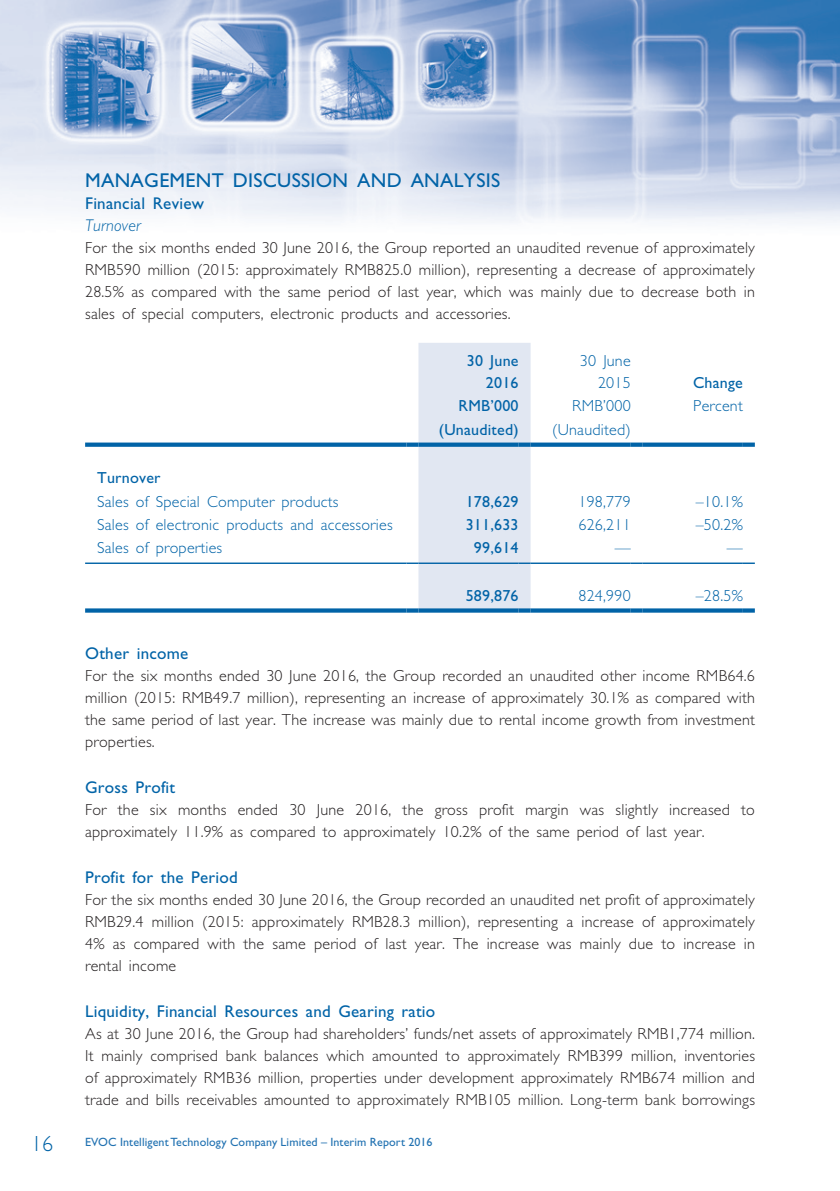
<style>
.page{position:relative;width:840px;height:1191px;background:#fff}
.page>*{position:absolute;margin:0;border:0;box-sizing:border-box;transform-origin:0 0}
.t1{font:300 22px "Gill Sans Std";color:#0163a7}
._03_H1{font:20px "Gill Sans Std";letter-spacing:.015em;color:#0163a7}
._04___H2{font:17px "Gill Sans Std";letter-spacing:.015em;color:#0163a7}
._06_______H4{font:italic 300 17px "Gill Sans Std";letter-spacing:.015em;color:#0163a7}
._01_Body_Text{font:300 16px/22px "Gill Sans Std";letter-spacing:.015em;color:#231f20;text-align:justify}
._15_Table_Stub{font:300 16px "Gill Sans Std";letter-spacing:.015em;color:#0163a7}
._31_table_tab_6pt{font:300 16px/22px "Gill Sans Std";letter-spacing:.015em;color:#0163a7;text-align:right}
._31_table_tab_6pt-2{font:16px/22px "Gill Sans Std";letter-spacing:.015em;color:#0163a7;text-align:right}
._15_Table_Stub-2{font:16px "Gill Sans Std";letter-spacing:.015em;color:#0163a7}
.t2{font:12px "Gill Sans Std";letter-spacing:.01em;color:#2071b1}
</style>
<div class="page">
<img style="left:0;top:0;width:839px;height:613px">
<div style="left:85px;top:442px;width:321px;height:5px;background:#0163a7"></div>
<div style="left:530px;top:442px;width:100px;height:5px;background:#0163a7"></div>
<div style="left:630px;top:442px;width:12px;height:5px;background:#0163a7"></div>
<div style="left:642px;top:442px;width:100px;height:5px;background:#0163a7"></div>
<div style="left:742px;top:442px;width:12px;height:5px;background:#0163a7"></div>
<svg style="left:85px;top:608px;width:321px;height:4px"></svg>
<hr style="left:406px;top:608px;width:12px;height:4px;background:#0163a7">
<hr style="left:418px;top:608px;width:100px;height:4px;background:#0163a7">
<hr style="left:518px;top:608px;width:12px;height:4px;background:#0163a7">
<svg style="left:530px;top:608px;width:100px;height:4px"></svg>
<svg style="left:630px;top:608px;width:12px;height:4px"></svg>
<svg style="left:642px;top:608px;width:100px;height:4px"></svg>
<svg style="left:742px;top:608px;width:12px;height:4px"></svg>
<hr style="left:85px;top:562px;width:321px;height:2px;background:#0163a7">
<svg style="left:406px;top:343px;width:124px;height:267px;background:#dee6f1"></svg>
<hr style="left:530px;top:562px;width:100px;height:2px;background:#0163a7">
<svg style="left:630px;top:562px;width:12px;height:2px"></svg>
<hr style="left:642px;top:562px;width:100px;height:2px;background:#0163a7">
<svg style="left:742px;top:562px;width:12px;height:2px"></svg>
<p class="_03_H1" style="left:85px;top:168px;width:416px">MANAGEMENT DISCUSSION AND ANALYSIS</p>
<p class="_04___H2" style="left:85px;top:193px;width:120px">Financial Review</p>
<p class="_06_______H4" style="left:85px;top:215px;width:57px">Turnover</p>
<p class="_01_Body_Text" style="left:85px;top:237px;width:671px">For the six months ended 30 June 2016, the Group reported an unaudited revenue of approximately RMB590 million (2015: approximately RMB825.0 million), representing a decrease of approximately 28.5% as compared with the same period of last year, which was mainly due to decrease both in sales of special computers, electronic products and accessories.</p>
<p class="_31_table_tab_6pt-2" style="left:466px;top:350px;width:53px">30 June<br>2016</p>
<p class="_31_table_tab_6pt" style="left:579px;top:350px;width:52px">30 June<br>2015</p>
<p class="_31_table_tab_6pt-2" style="left:692px;top:372px;width:51px">Change</p>
<p class="_31_table_tab_6pt-2" style="left:458px;top:395px;width:62px">RMB’000</p>
<p class="_31_table_tab_6pt" style="left:572px;top:395px;width:60px">RMB’000</p>
<p class="_31_table_tab_6pt" style="left:693px;top:395px;width:51px">Percent</p>
<p class="_31_table_tab_6pt-2" style="left:438px;top:418px;width:81px">(Unaudited)</p>
<p class="_31_table_tab_6pt" style="left:552px;top:418px;width:80px">(Unaudited)</p>
<p class="_15_Table_Stub-2" style="left:97px;top:469px;width:65px">Turnover</p>
<p class="_15_Table_Stub" style="left:97px;top:492px;width:243px">Sales of Special Computer products</p>
<p class="_31_table_tab_6pt-2" style="left:465px;top:490px;width:54px">178,629</p>
<p class="_31_table_tab_6pt" style="left:578px;top:490px;width:54px">198,779</p>
<p class="_31_table_tab_6pt" style="left:695px;top:490px;width:49px">–10.1%</p>
<p class="_15_Table_Stub" style="left:97px;top:515px;width:297px">Sales of electronic products and accessories</p>
<p class="_31_table_tab_6pt-2" style="left:465px;top:513px;width:54px">311,633</p>
<p class="_31_table_tab_6pt" style="left:578px;top:514px;width:54px">626,211</p>
<p class="_31_table_tab_6pt" style="left:695px;top:514px;width:49px">–50.2%</p>
<p class="_15_Table_Stub" style="left:97px;top:539px;width:127px">Sales of properties</p>
<p class="_31_table_tab_6pt-2" style="left:473px;top:537px;width:46px">99,614</p>
<p class="_31_table_tab_6pt" style="left:614px;top:537px;width:17px">—</p>
<p class="_31_table_tab_6pt" style="left:726px;top:537px;width:17px">—</p>
<p class="_31_table_tab_6pt-2" style="left:465px;top:584px;width:54px">589,876</p>
<p class="_31_table_tab_6pt" style="left:578px;top:584px;width:54px">824,990</p>
<p class="_31_table_tab_6pt" style="left:695px;top:584px;width:49px">–28.5%</p>
<p class="_04___H2" style="left:85px;top:643px;width:105px">Other income</p>
<p class="_01_Body_Text" style="left:85px;top:664px;width:671px">For the six months ended 30 June 2016, the Group recorded an unaudited other income RMB64.6 million (2015: RMB49.7 million), representing an increase of approximately 30.1% as compared with the same period of last year. The increase was mainly due to rental income growth from investment properties.</p>
<p class="_04___H2" style="left:85px;top:777px;width:91px">Gross Profit</p>
<p class="_01_Body_Text" style="left:85px;top:798px;width:671px">For the six months ended 30 June 2016, the gross profit margin was slightly increased to approximately 11.9% as compared to approximately 10.2% of the same period of last year.</p>
<p class="_04___H2" style="left:85px;top:867px;width:154px">Profit for the Period</p>
<p class="_01_Body_Text" style="left:85px;top:888px;width:671px">For the six months ended 30 June 2016, the Group recorded an unaudited net profit of approximately RMB29.4 million (2015: approximately RMB28.3 million), representing a increase of approximately 4% as compared with the same period of last year. The increase was mainly due to increase in rental income</p>
<p class="_04___H2" style="left:85px;top:1001px;width:351px">Liquidity, Financial Resources and Gearing ratio</p>
<p class="_01_Body_Text" style="left:85px;top:1022px;width:671px">As at 30 June 2016, the Group had shareholders’ funds/net assets of approximately RMB1,774 million.<br>It mainly comprised bank balances which amounted to approximately RMB399 million, inventories of approximately RMB36 million, properties under development approximately RMB674 million and trade and bills receivables amounted to approximately RMB105 million. Long-term bank borrowings</p>
<h1 class="t1" style="left:31px;top:1131px;width:23px">16</h1>
<p class="t2" style="left:85px;top:1135px;width:348px">EVOC Intelligent Technology Company Limited – Interim Report 2016</p>
</div>
